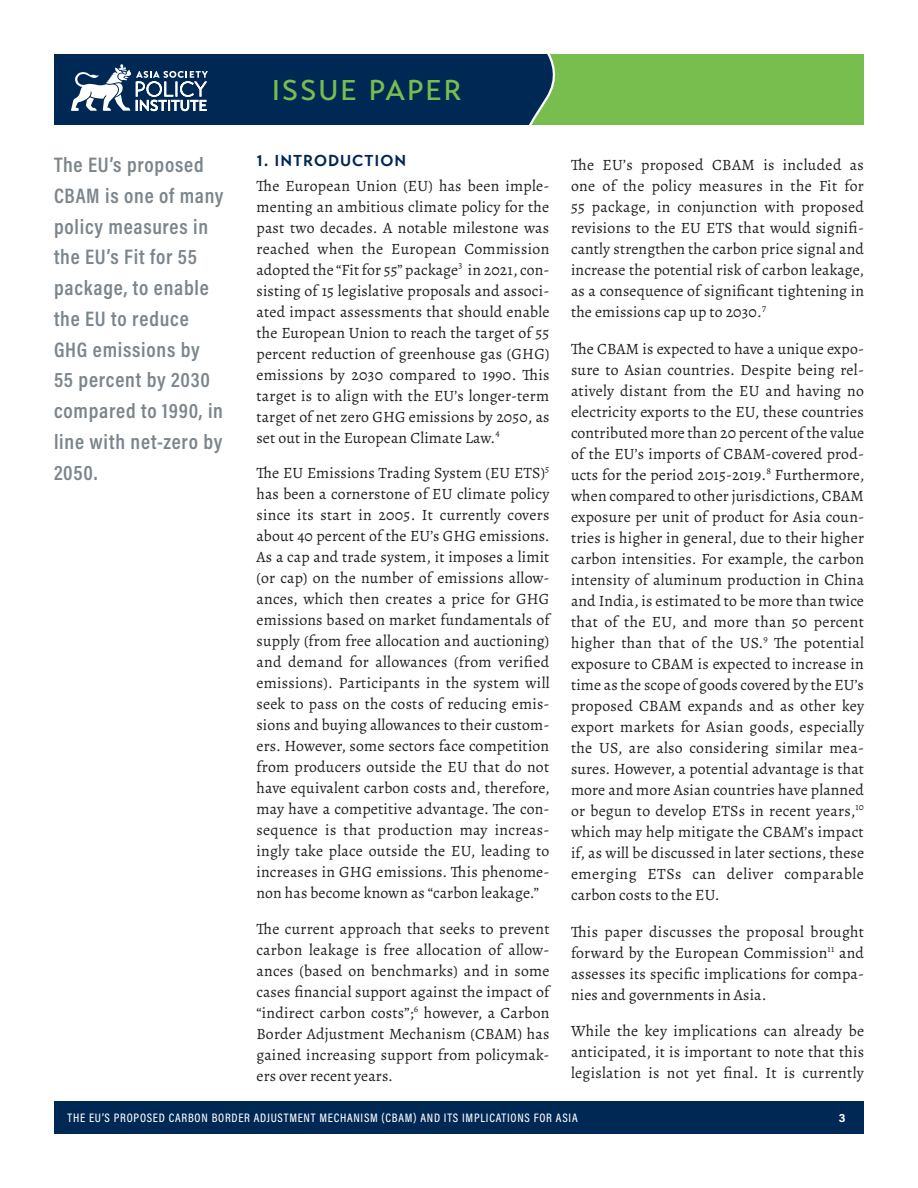
<style>
.page{position:relative;width:918px;height:1188px;background:#fff}
.page>*{position:absolute;margin:0;border:0;box-sizing:border-box;transform-origin:0 0}
.t1{font:500 28.5px "Transat Text";letter-spacing:.065em;color:#77be4e}
.pull_quote{font:600 21.15px/30.8px "Acumin Pro Cond";letter-spacing:.035em;color:#7c858c}
.body_text{font:15.75px/21px "Alegreya";letter-spacing:.01em;color:#231f20;text-align:justify}
.All_Caps_subhead{font:700 15.75px "Transat Text";letter-spacing:.06em;color:#002855}
.t2{font:500 12.3px "Acumin Pro Cond";letter-spacing:.06em;color:#fff}
.t3{font:700 12px "Acumin Pro";color:#fff}
</style>
<div class="page">
<div style="left:472px;top:54px;width:392px;height:71px;background:#77be4e"></div>
<div style="left:54px;top:1102px;width:810px;height:32px;background:#002855"></div>
<svg style="left:515px;top:54px;width:41px;height:71px"></svg>
<div style="left:54px;top:54px;width:461px;height:71px;background:#002855"></div>
<svg style="left:71px;top:64px;width:137px;height:48px"></svg>
<p class="pull_quote" style="left:54px;top:149px;width:171px">The EU’s proposed<br>CBAM is one of many policy measures in the EU’s Fit for 55 package, to enable the EU to reduce<br>GHG emissions by<br>55 percent by 2030 compared to 1990, in line with net-zero by<br>2050.</p>
<h1 class="t1" style="left:272px;top:73px;width:191px">ISSUE PAPER</h1>
<p class="All_Caps_subhead" style="left:256px;top:151px;width:151px">1. INTRODUCTION</p>
<p class="body_text" style="left:256px;top:175px;width:295px">The European Union (EU) has been imple&shy;menting an ambitious climate policy for the past two decades. A notable milestone was reached when the European Commission adopted the “Fit for 55” package<sup>3</sup> in 2021, con&shy;sisting of 15 legislative proposals and associ&shy;ated impact assessments that should enable the European Union to reach the target of 55 percent reduction of greenhouse gas (GHG) emissions by 2030 compared to 1990. This target is to align with the EU’s longer-term target of net zero GHG emissions by 2050, as set out in the European Climate Law.<sup>4</sup></p>
<p class="body_text" style="left:256px;top:462px;width:295px">The EU Emissions Trading System (EU ETS)<sup>5 </sup>has been a cornerstone of EU climate policy since its start in 2005. It currently covers about 40 percent of the EU’s GHG emissions.<br>As a cap and trade system, it imposes a limit (or cap) on the number of emissions allow&shy;ances, which then creates a price for GHG emissions based on market fundamentals of supply (from free allocation and auctioning) and demand for allowances (from verified emissions). Participants in the system will seek to pass on the costs of reducing emis&shy;sions and buying allowances to their custom&shy;ers. However, some sectors face competition from producers outside the EU that do not have equivalent carbon costs and, therefore, may have a competitive advantage. The con&shy;sequence is that production may increas&shy;ingly take place outside the EU, leading to increases in GHG emissions. This phenome&shy;non has become known as “carbon leakage.”</p>
<p class="body_text" style="left:256px;top:918px;width:295px">The current approach that seeks to prevent carbon leakage is free allocation of allow&shy;ances (based on benchmarks) and in some cases financial support against the impact of “indirect carbon costs”;<sup>6</sup> however, a Carbon Border Adjustment Mechanism (CBAM) has gained increasing support from policymak&shy;ers over recent years.</p>
<p class="body_text" style="left:571px;top:155px;width:295px">The EU’s proposed CBAM is included as one of the policy measures in the Fit for 55 package, in conjunction with proposed revisions to the EU ETS that would signifi&shy;cantly strengthen the carbon price signal and increase the potential risk of carbon leakage, as a consequence of significant tightening in the emissions cap up to 2030.<sup>7</sup></p>
<p class="body_text" style="left:571px;top:338px;width:295px">The CBAM is expected to have a unique expo&shy;sure to Asian countries. Despite being rel&shy;atively distant from the EU and having no electricity exports to the EU, these countries contributed more than 20 percent of the value of the EU’s imports of CBAM-covered prod&shy;ucts for the period 2015-2019.<sup>8</sup> Furthermore, when compared to other jurisdictions, CBAM exposure per unit of product for Asia coun&shy;tries is higher in general, due to their higher carbon intensities. For example, the carbon intensity of aluminum production in China and India, is estimated to be more than twice that of the EU, and more than 50 percent higher than that of the US.<sup>9</sup> The potential exposure to CBAM is expected to increase in time as the scope of goods covered by the EU’s proposed CBAM expands and as other key export markets for Asian goods, especially the US, are also considering similar mea&shy;sures. However, a potential advantage is that more and more Asian countries have planned or begun to develop ETSs in recent years,<sup>10 </sup>which may help mitigate the CBAM’s impact if, as will be discussed in later sections, these emerging ETSs can deliver comparable carbon costs to the EU.</p>
<p class="body_text" style="left:571px;top:921px;width:295px">This paper discusses the proposal brought forward by the European Commission<sup>11</sup> and assesses its specific implications for compa&shy;nies and governments in Asia.</p>
<p class="body_text" style="left:571px;top:1021px;width:295px">While the key implications can already be anticipated, it is important to note that this legislation is not yet final. It is currently</p>
<p class="t2" style="left:68px;top:1110px;width:512px">THE EU’S PROPOSED CARBON BORDER ADJUSTMENT MECHANISM (CBAM) AND ITS IMPLICATIONS FOR ASIA</p>
<p class="t3" style="left:839px;top:1109px;width:8px">3</p>
</div>
